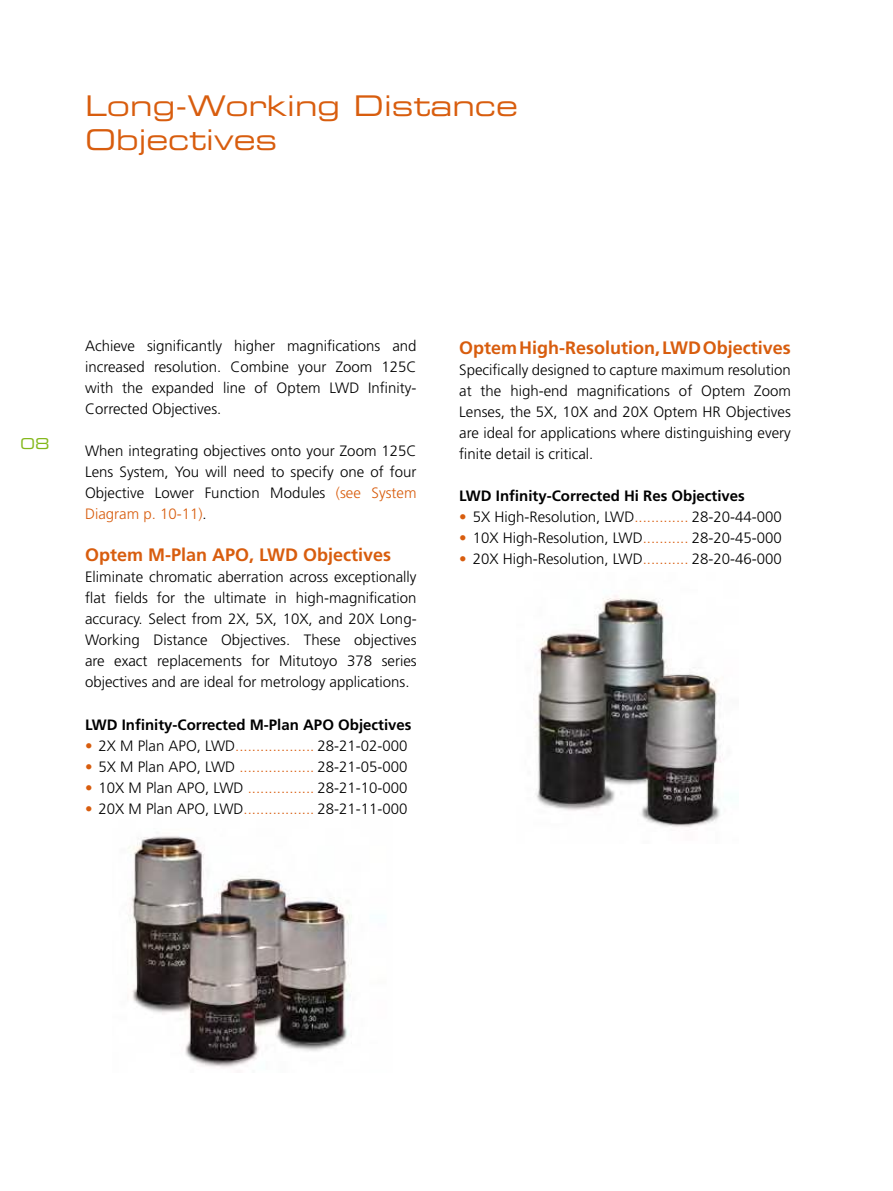
<style>
.page{position:relative;width:893px;height:1191px;background:#fff}
.page>*{position:absolute;margin:0;border:0;box-sizing:border-box;transform-origin:0 0}
.t1{font:28.5px/34.2px "Eurostile Extended Two";color:#d85d0e}
.t2{font:700 18px "Frutiger LT Std";color:#d85d0e}
.t3{font:300 15px/21px "Frutiger LT Std";color:#000;text-align:justify}
.t4{font:700 15px "Frutiger LT Std";color:#000}
.t5{font:15px "Eurostile Extended Two";color:#83b719}
.s1{color:#d85d0e}
</style>
<div class="page">
<img style="left:128px;top:836px;width:224px;height:232px">
<img style="left:535px;top:596px;width:186px;height:231px">
<h1 class="t1" style="left:85px;top:91px;width:434px">Long-Working Distance<br>Objectives</h1>
<p class="t5" style="left:21px;top:438px;width:30px">08</p>
<p class="t3" style="left:85px;top:337px;width:333px">Achieve significantly higher magnifications and increased resolution. Combine your Zoom 125C with the expanded line of Optem LWD Infinity-Corrected Objectives.</p>
<p class="t3" style="left:85px;top:442px;width:333px">When integrating objectives onto your Zoom 125C Lens System, You will need to specify one of four Objective Lower Function Modules <span class="s1">(see System Diagram p. 10-11)</span>.</p>
<p class="t2" style="left:85px;top:548px;width:308px">Optem M-Plan APO, LWD Objectives</p>
<p class="t3" style="left:85px;top:568px;width:333px">Eliminate chromatic aberration across exceptionally flat fields for the ultimate in high-magnification accuracy. Select from 2X, 5X, 10X, and 20X Long-Working Distance Objectives. These objectives are exact replacements for Mitutoyo 378 series objectives and are ideal for metrology applications.</p>
<p class="t4" style="left:85px;top:718px;width:328px">LWD Infinity-Corrected M-Plan APO Objectives</p>
<p class="t3" style="left:85px;top:736px;width:324px"><span class="s1">•</span> 2X M Plan APO, LWD<span class="s1">...................</span> 28-21-02-000</p>
<p class="t3" style="left:85px;top:757px;width:324px"><span class="s1">•</span> 5X M Plan APO, LWD <span class="s1">..................</span> 28-21-05-000</p>
<p class="t3" style="left:85px;top:778px;width:324px"><span class="s1">•</span> 10X M Plan APO, LWD <span class="s1">................</span> 28-21-10-000</p>
<p class="t3" style="left:85px;top:799px;width:324px"><span class="s1">•</span> 20X M Plan APO, LWD<span class="s1">.................</span> 28-21-11-000</p>
<p class="t2" style="left:459px;top:340px;width:333px">Optem High-Resolution, LWD Objectives</p>
<p class="t3" style="left:459px;top:360px;width:333px">Specifically designed to capture maximum resolution at the high-end magnifications of Optem Zoom Lenses, the 5X, 10X and 20X Optem HR Objectives are ideal for applications where distinguishing every finite detail is critical.</p>
<p class="t4" style="left:459px;top:489px;width:287px">LWD Infinity-Corrected Hi Res Objectives</p>
<p class="t3" style="left:459px;top:507px;width:324px"><span class="s1">•</span> 5X High-Resolution, LWD<span class="s1">.............</span> 28-20-44-000</p>
<p class="t3" style="left:459px;top:528px;width:324px"><span class="s1">•</span> 10X High-Resolution, LWD<span class="s1">...........</span> 28-20-45-000</p>
<p class="t3" style="left:459px;top:549px;width:324px"><span class="s1">•</span> 20X High-Resolution, LWD<span class="s1">...........</span> 28-20-46-000</p>
</div>
